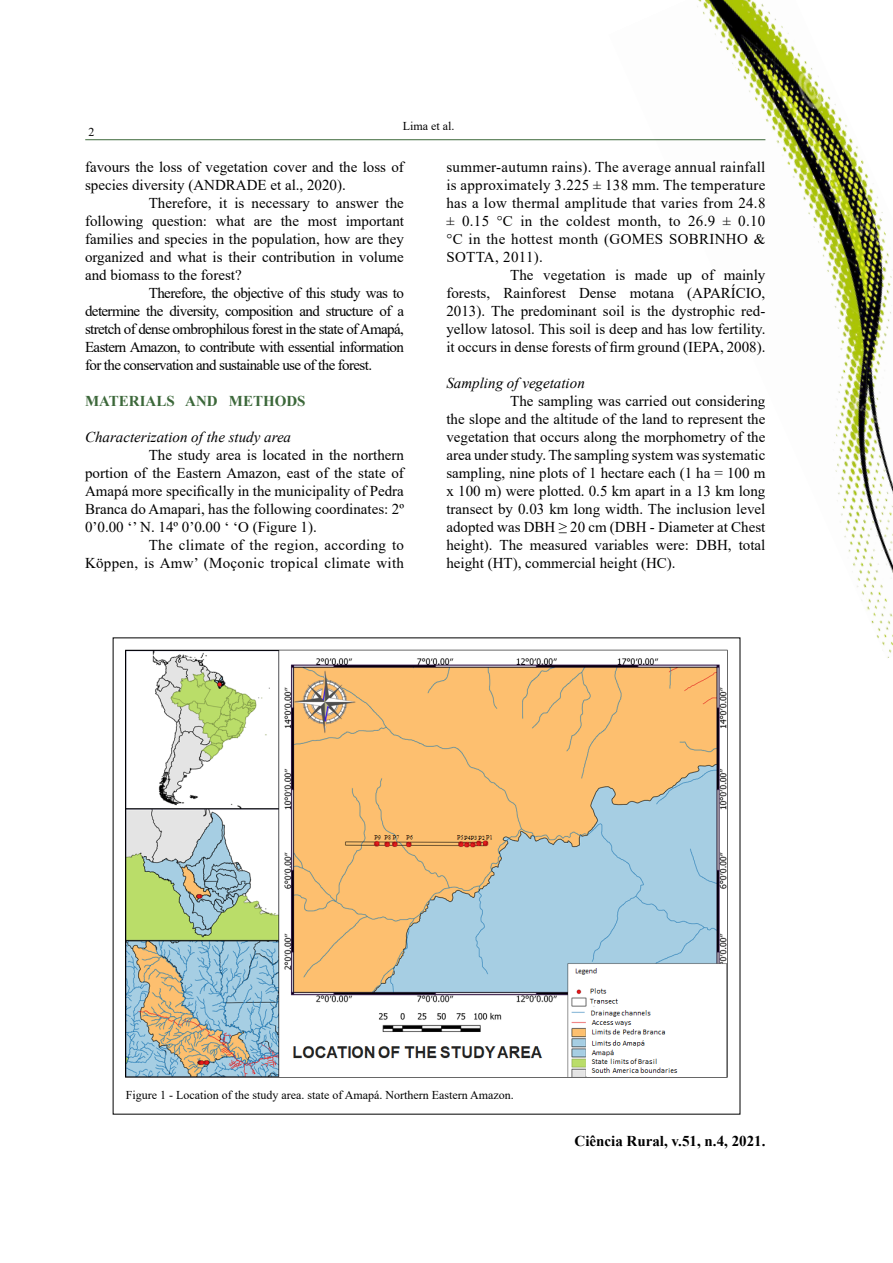
<style>
.page{position:relative;width:893px;height:1263px;background:#fff}
.page>*{position:absolute;margin:0;border:0;box-sizing:border-box;transform-origin:0 0}
.t1{font:15px/18px "Times New Roman";color:#000;text-align:justify}
.t2{font:15px "Times New Roman";letter-spacing:.02em;color:#000}
.t3{font:15px "Times New Roman";letter-spacing:-.04em;color:#000}
.t4{font:italic 15px "Times New Roman";color:#000}
.t5{font:700 15px "Times New Roman";color:#000}
.t6{font:700 15px "Times New Roman";color:#3c683a}
.t7{font:12px "Times New Roman";color:#000}
</style>
<div class="page">
<img style="left:608px;top:0;width:285px;height:659px">
<hr style="left:85px;top:139px;width:680px;height:1px;background:#3c683a">
<img style="left:125px;top:649px;width:605px;height:429px">
<p class="t7" style="left:403px;top:118px;width:53px">Lima et al.</p>
<p class="t1" style="left:85px;top:157px;width:320px">favours the loss of vegetation cover and the loss of</p>
<p class="t1" style="left:85px;top:175px;width:262px">species diversity (ANDRADE et al., 2020).</p>
<p class="t1" style="left:149px;top:193px;width:257px">Therefore, it is necessary to answer the</p>
<p class="t1" style="left:85px;top:211px;width:320px">following question: what are the most important</p>
<p class="t1" style="left:85px;top:229px;width:320px">families and species in the population, how are they</p>
<p class="t1" style="left:85px;top:247px;width:320px">organized and what is their contribution in volume</p>
<p class="t1" style="left:85px;top:265px;width:158px">and biomass to the forest?</p>
<p class="t3" style="left:149px;top:282px;width:257px">Therefore, the objective of this study was to</p>
<p class="t3" style="left:85px;top:300px;width:320px">determine the diversity, composition and structure of a</p>
<p class="t3" style="left:85px;top:318px;width:320px">stretch of dense ombrophilous forest in the state of Amapá,</p>
<p class="t3" style="left:85px;top:336px;width:320px">Eastern Amazon, to contribute with essential information</p>
<p class="t3" style="left:85px;top:354px;width:289px">for the conservation and sustainable use of the forest.</p>
<p class="t6" style="left:85px;top:390px;width:222px">MATERIALS AND METHODS</p>
<p class="t4" style="left:85px;top:427px;width:208px">Characterization of the study area</p>
<p class="t1" style="left:149px;top:445px;width:257px">The study area is located in the northern</p>
<p class="t1" style="left:85px;top:463px;width:320px">portion of the Eastern Amazon, east of the state of</p>
<p class="t1" style="left:85px;top:481px;width:320px">Amapá more specifically in the municipality of Pedra</p>
<p class="t1" style="left:85px;top:499px;width:320px">Branca do Amapari, has the following coordinates: 2º</p>
<p class="t1" style="left:85px;top:517px;width:233px">0’0.00 ‘’ N. 14º 0’0.00 ‘ ‘O (Figure 1).</p>
<p class="t2" style="left:149px;top:534px;width:257px">The climate of the region, according to</p>
<p class="t2" style="left:85px;top:552px;width:320px">Köppen, is Amw’ (Moçonic tropical climate with</p>
<p class="t7" style="left:88px;top:123px;width:7px">2</p>
<p class="t2" style="left:446px;top:156px;width:320px">summer-autumn rains). The average annual rainfall</p>
<p class="t2" style="left:446px;top:174px;width:320px">is approximately 3.225 ± 138 mm. The temperature</p>
<p class="t2" style="left:446px;top:192px;width:320px">has a low thermal amplitude that varies from 24.8</p>
<p class="t2" style="left:446px;top:210px;width:320px">± 0.15 °C in the coldest month, to 26.9 ± 0.10</p>
<p class="t2" style="left:446px;top:228px;width:320px">°C in the hottest month (GOMES SOBRINHO &amp;</p>
<p class="t2" style="left:446px;top:246px;width:98px">SOTTA, 2011).</p>
<p class="t1" style="left:510px;top:265px;width:257px">The vegetation is made up of mainly</p>
<p class="t1" style="left:446px;top:283px;width:320px">forests, Rainforest Dense motana (APARÍCIO,</p>
<p class="t1" style="left:446px;top:301px;width:320px">2013). The predominant soil is the dystrophic red-</p>
<p class="t1" style="left:446px;top:319px;width:320px">yellow latosol. This soil is deep and has low fertility.</p>
<p class="t1" style="left:446px;top:337px;width:320px">it occurs in dense forests of firm ground (IEPA, 2008).</p>
<p class="t4" style="left:446px;top:373px;width:140px">Sampling of vegetation</p>
<p class="t1" style="left:446px;top:391px;width:320px;text-indent:64px">The sampling was carried out considering the slope and the altitude of the land to represent the vegetation that occurs along the morphometry of the area under study. The sampling system was systematic sampling, nine plots of 1 hectare each (1 ha = 100 m x 100 m) were plotted. 0.5 km apart in a 13 km long transect by 0.03 km long width. The inclusion level adopted was DBH ≥ 20 cm (DBH - Diameter at Chest height). The measured variables were: DBH, total height (HT), commercial height (HC).</p>
<p class="t7" style="left:126px;top:1086px;width:389px">Figure 1 - Location of the study area. state of Amapá. Northern Eastern Amazon.</p>
<p class="t5" style="left:575px;top:1130px;width:192px">Ciência Rural, v.51, n.4, 2021.</p>
</div>
